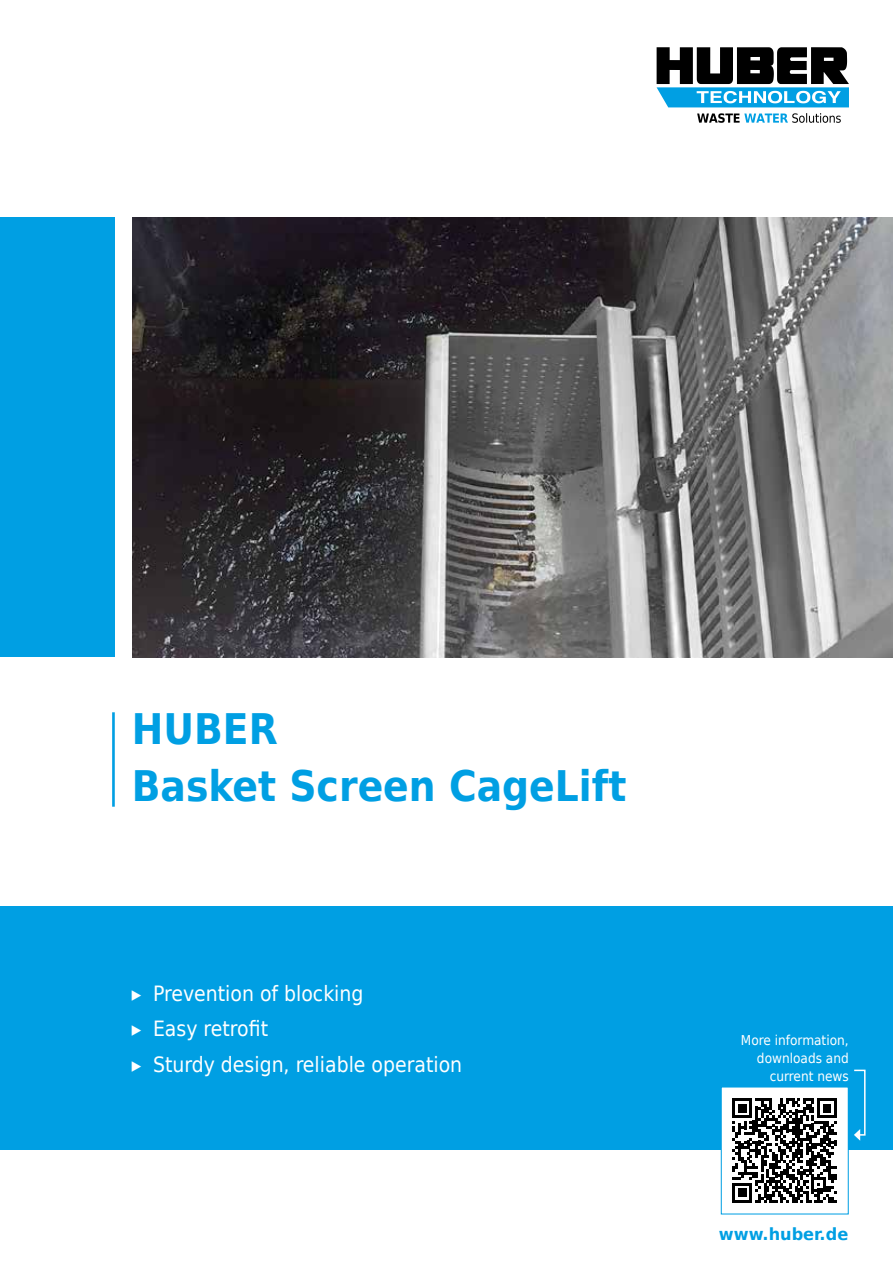
<style>
.page{position:relative;width:893px;height:1263px;background:#fff}
.page>*{position:absolute;margin:0;border:0;box-sizing:border-box;transform-origin:0 0}
.t1{font:700 42px/57px "Huber Tec";color:#009fe3}
.t2{font:21px/35.5px "Huber Tec";color:#fff}
.t3{font:700 16.65px "Huber Tec";color:#009fe3;scale:1.08 1}
.t4{font:13.5px/18px "Huber Tec";color:#fff;text-align:right}
</style>
<div class="page">
<div style="left:0;top:218px;width:115px;height:439px;background:#009fe3"></div>
<div style="left:0;top:906px;width:893px;height:244px;background:#009fe3"></div>
<div style="left:721px;top:1087px;width:127px;height:127px;background:#fff"></div>
<svg style="left:733px;top:1098px;width:104px;height:105px"></svg>
<div style="left:721px;top:1086px;width:128px;height:128px;border:1px solid #009fe3"></div>
<svg style="left:854px;top:1069px;width:12px;height:72px"></svg>
<img style="left:132px;top:218px;width:761px;height:439px">
<hr style="left:112px;top:712px;width:3px;height:95px;background:#009fe3">
<svg style="left:657px;top:47px;width:192px;height:60px"></svg>
<svg style="left:697px;top:113px;width:144px;height:10px"></svg>
<h1 class="t1" style="left:132px;top:699px;width:496px">HUBER<br>Basket Screen CageLift</h1>
<p class="t2" style="left:132px;top:974px;width:332px">▸ Prevention of blocking<br>▸ Easy retrofit<br>▸ Sturdy design, reliable operation</p>
<p class="t4" style="left:741px;top:1030px;width:109px">More information, downloads and current news</p>
<p class="t3" style="left:719px;top:1220px;width:121px">www.huber.de</p>
</div>
